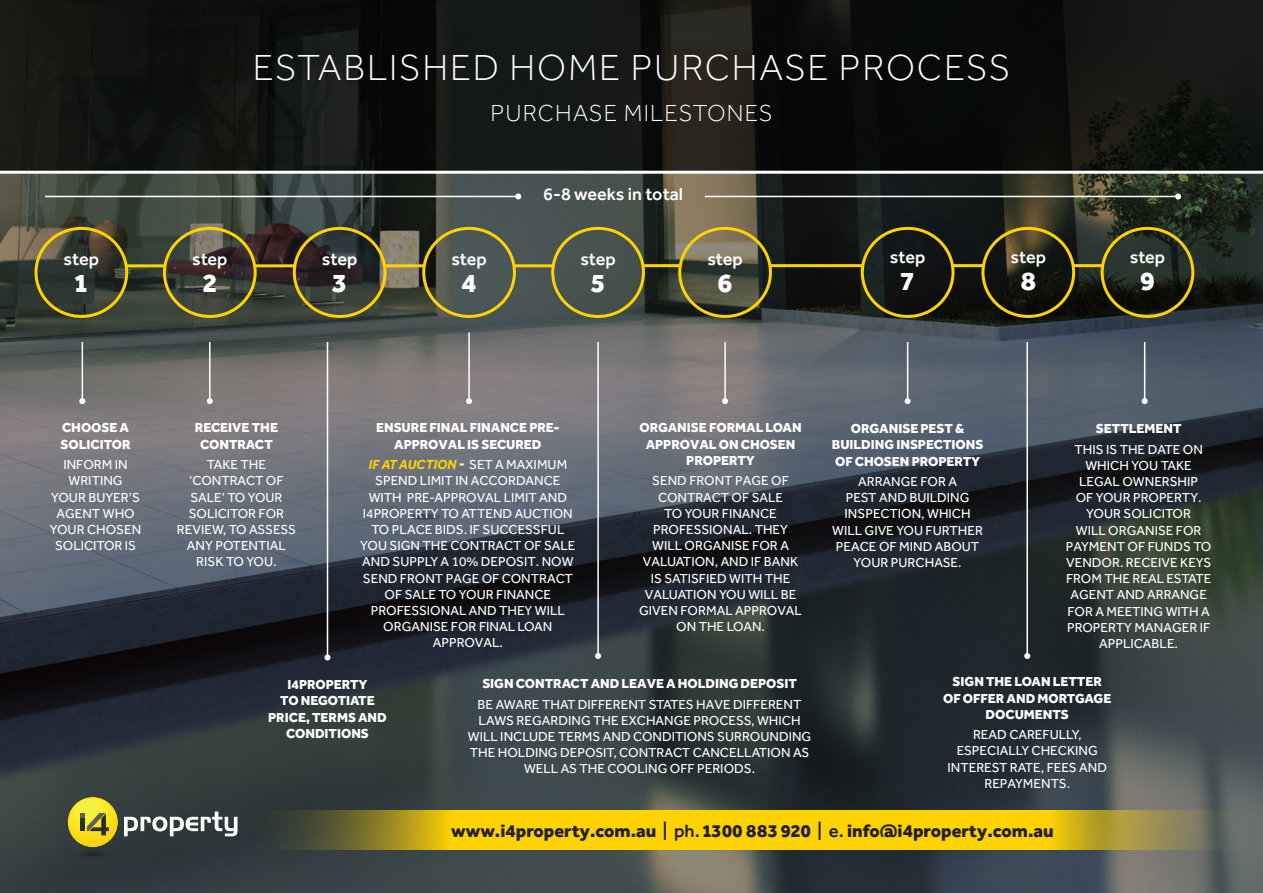
<style>
.page{position:relative;width:1263px;height:893px;background:#fff}
.page>*{position:absolute;margin:0;border:0;box-sizing:border-box;transform-origin:0 0}
.t1{font:300 37.5px "Effra";letter-spacing:.05em;color:#fff}
.t2{font:800 27px "Effra";color:#fff}
.t3{font:300 24px "Effra";letter-spacing:.05em;color:#fff}
.t4{font:800 18.45px "Effra";color:#231f20}
.t5{font:500 18px "Effra";color:#fff}
.t6{font:13.5px/16.2px "Effra";color:#fff;text-align:center}
.t7{font:800 13.5px/16.2px "Effra";color:#fff;text-align:center}
.s1{font-weight:700;font-style:italic;color:#fed304}
.s2{font-weight:700;font-style:italic}
.s3{font-weight:500}
</style>
<div class="page">
<img style="left:0;top:174px;width:1263px;height:719px">
<svg style="left:0;top:0;width:1263px;height:171px;background:#111311"></svg>
<svg style="left:238px;top:810px;width:1025px;height:40px;background:#ccae19"></svg>
<svg style="left:124px;top:811px;width:113px;height:25px"></svg>
<img style="left:66px;top:847px;width:58px;height:14px">
<svg style="left:68px;top:798px;width:49px;height:49px"></svg>
<svg style="left:81px;top:813px;width:28px;height:22px"></svg>
<hr style="left:82px;top:342px;width:1px;height:59px;background:#fff">
<svg style="left:79px;top:398px;width:6px;height:6px"></svg>
<hr style="left:209px;top:342px;width:2px;height:59px;background:#fff">
<svg style="left:207px;top:398px;width:6px;height:6px"></svg>
<hr style="left:907px;top:342px;width:1px;height:59px;background:#fff">
<svg style="left:905px;top:398px;width:6px;height:6px"></svg>
<hr style="left:1144px;top:342px;width:1px;height:59px;background:#fff">
<svg style="left:1142px;top:398px;width:6px;height:6px"></svg>
<hr style="left:327px;top:342px;width:1px;height:315px;background:#fff">
<svg style="left:324px;top:654px;width:6px;height:6px"></svg>
<hr style="left:468px;top:332px;width:2px;height:69px;background:#fff">
<svg style="left:466px;top:398px;width:6px;height:6px"></svg>
<hr style="left:597px;top:342px;width:2px;height:314px;background:#fff">
<svg style="left:595px;top:653px;width:6px;height:6px"></svg>
<hr style="left:724px;top:342px;width:2px;height:59px;background:#fff">
<svg style="left:722px;top:398px;width:6px;height:6px"></svg>
<hr style="left:1026px;top:342px;width:2px;height:314px;background:#fff">
<svg style="left:1024px;top:653px;width:6px;height:6px"></svg>
<div style="left:34px;top:227px;width:94px;height:91px;border:3px solid #fed304;border-radius:50%"></div>
<hr style="left:126px;top:264px;width:39px;height:3px;background:#fed304">
<hr style="left:256px;top:264px;width:38px;height:3px;background:#fed304">
<hr style="left:385px;top:264px;width:38px;height:3px;background:#fed304">
<hr style="left:514px;top:264px;width:39px;height:3px;background:#fed304">
<hr style="left:642px;top:264px;width:39px;height:3px;background:#fed304">
<hr style="left:952px;top:264px;width:31px;height:3px;background:#fed304">
<hr style="left:1072px;top:264px;width:31px;height:3px;background:#fed304">
<hr style="left:770px;top:264px;width:92px;height:3px;background:#fed304">
<div style="left:163px;top:227px;width:94px;height:91px;border:3px solid #fed304;border-radius:50%"></div>
<div style="left:293px;top:227px;width:93px;height:91px;border:3px solid #fed304;border-radius:50%"></div>
<div style="left:422px;top:227px;width:94px;height:91px;border:3px solid #fed304;border-radius:50%"></div>
<div style="left:551px;top:227px;width:94px;height:91px;border:3px solid #fed304;border-radius:50%"></div>
<div style="left:678px;top:227px;width:94px;height:91px;border:3px solid #fed304;border-radius:50%"></div>
<div style="left:861px;top:227px;width:93px;height:91px;border:3px solid #fed304;border-radius:50%"></div>
<div style="left:981px;top:227px;width:94px;height:91px;border:3px solid #fed304;border-radius:50%"></div>
<div style="left:1100px;top:227px;width:94px;height:91px;border:3px solid #fed304;border-radius:50%"></div>
<hr style="left:45px;top:196px;width:473px;height:1px;background:#fff">
<svg style="left:515px;top:193px;width:6px;height:6px"></svg>
<hr style="left:705px;top:196px;width:473px;height:1px;background:#fff">
<svg style="left:1175px;top:193px;width:6px;height:6px"></svg>
<p class="t5" style="left:64px;top:248px;width:37px">step</p>
<p class="t2" style="left:75px;top:266px;width:14px">1</p>
<p class="t5" style="left:192px;top:248px;width:37px">step</p>
<p class="t2" style="left:203px;top:266px;width:16px">2</p>
<p class="t1" style="left:253px;top:46px;width:758px">ESTABLISHED HOME PURCHASE PROCESS</p>
<p class="t3" style="left:490px;top:100px;width:283px">PURCHASE MILESTONES</p>
<p class="t5" style="left:322px;top:248px;width:37px">step</p>
<p class="t2" style="left:332px;top:266px;width:16px">3</p>
<p class="t5" style="left:451px;top:248px;width:37px">step</p>
<p class="t2" style="left:461px;top:266px;width:17px">4</p>
<p class="t5" style="left:543px;top:184px;width:141px">6-8 weeks in total</p>
<p class="t5" style="left:580px;top:248px;width:37px">step</p>
<p class="t2" style="left:591px;top:266px;width:15px">5</p>
<p class="t5" style="left:707px;top:248px;width:37px">step</p>
<p class="t2" style="left:718px;top:266px;width:16px">6</p>
<p class="t5" style="left:890px;top:247px;width:37px">step</p>
<p class="t2" style="left:901px;top:264px;width:15px">7</p>
<p class="t5" style="left:1010px;top:247px;width:37px">step</p>
<p class="t2" style="left:1020px;top:264px;width:17px">8</p>
<p class="t5" style="left:1130px;top:247px;width:37px">step</p>
<p class="t2" style="left:1140px;top:264px;width:16px">9</p>
<p class="t7" style="left:61px;top:419px;width:72px;text-align:left">CHOOSE A<br>SOLICITOR</p>
<p class="t6" style="left:50px;top:456px;width:93px">INFORM IN<br>WRITING<br>YOUR BUYER’S<br>AGENT WHO<br>YOUR CHOSEN<br>SOLICITOR IS</p>
<p class="t7" style="left:195px;top:419px;width:85px">RECEIVE THE<br>CONTRACT</p>
<p class="t6" style="left:177px;top:456px;width:121px">TAKE THE ‘CONTRACT OF<br>SALE’ TO YOUR<br>SOLICITOR FOR<br>REVIEW, TO ASSESS<br>ANY POTENTIAL<br>RISK TO YOU.</p>
<p class="t7" style="left:376px;top:419px;width:185px">ENSURE FINAL FINANCE PRE-<br>APPROVAL IS SECURED</p>
<p class="t6" style="left:360px;top:456px;width:217px"><span class="s1">IF AT AUCTION</span> <span class="s2">-</span> SET A MAXIMUM<br>SPEND LIMIT IN ACCORDANCE<br>WITH PRE-APPROVAL LIMIT AND<br>I4PROPERTY TO ATTEND AUCTION<br>TO PLACE BIDS. IF SUCCESSFUL<br>YOU SIGN THE CONTRACT OF SALE<br>AND SUPPLY A 10% DEPOSIT. NOW<br>SEND FRONT PAGE OF CONTRACT<br>OF SALE TO YOUR FINANCE<br>PROFESSIONAL AND THEY WILL<br>ORGANISE FOR FINAL LOAN<br>APPROVAL.</p>
<p class="t7" style="left:639px;top:419px;width:164px">ORGANISE FORMAL LOAN<br>APPROVAL ON CHOSEN<br>PROPERTY</p>
<p class="t6" style="left:639px;top:472px;width:164px">SEND FRONT PAGE OF<br>CONTRACT OF SALE<br>TO YOUR FINANCE<br>PROFESSIONAL. THEY<br>WILL ORGANISE FOR A<br>VALUATION, AND IF BANK<br>IS SATISFIED WITH THE<br>VALUATION YOU WILL BE<br>GIVEN FORMAL APPROVAL<br>ON THE LOAN.</p>
<p class="t7" style="left:268px;top:676px;width:120px">I4PROPERTY<br>TO NEGOTIATE<br>PRICE, TERMS AND<br>CONDITIONS</p>
<p class="t7" style="left:482px;top:675px;width:316px">SIGN CONTRACT AND LEAVE A HOLDING DEPOSIT</p>
<p class="t6" style="left:468px;top:696px;width:345px">BE AWARE THAT DIFFERENT STATES HAVE DIFFERENT LAWS REGARDING THE EXCHANGE PROCESS, WHICH WILL INCLUDE TERMS AND CONDITIONS SURROUNDING THE HOLDING DEPOSIT, CONTRACT CANCELLATION AS WELL AS THE COOLING OFF PERIODS.</p>
<p class="t7" style="left:832px;top:420px;width:153px">ORGANISE PEST &amp;<br>BUILDING INSPECTIONS<br>OF CHOSEN PROPERTY</p>
<p class="t6" style="left:832px;top:473px;width:152px">ARRANGE FOR A<br>PEST AND BUILDING<br>INSPECTION, WHICH<br>WILL GIVE YOU FURTHER<br>PEACE OF MIND ABOUT<br>YOUR PURCHASE.</p>
<p class="t7" style="left:1096px;top:420px;width:87px">SETTLEMENT</p>
<p class="t6" style="left:1066px;top:441px;width:147px">THIS IS THE DATE ON<br>WHICH YOU TAKE<br>LEGAL OWNERSHIP<br>OF YOUR PROPERTY.<br>YOUR SOLICITOR<br>WILL ORGANISE FOR<br>PAYMENT OF FUNDS TO<br>VENDOR. RECEIVE KEYS<br>FROM THE REAL ESTATE<br>AGENT AND ARRANGE<br>FOR A MEETING WITH A<br>PROPERTY MANAGER IF<br>APPLICABLE.</p>
<p class="t7" style="left:943px;top:673px;width:170px">SIGN THE LOAN LETTER<br>OF OFFER AND MORTGAGE<br>DOCUMENTS</p>
<p class="t6" style="left:947px;top:726px;width:161px">READ CAREFULLY,<br>ESPECIALLY CHECKING<br>INTEREST RATE, FEES AND<br>REPAYMENTS.</p>
<p class="t4" style="left:451px;top:819px;width:604px">www.i4property.com.au <span class="s3">| ph.</span> 1300 883 920 <span class="s3">| e.</span> info@i4property.com.au</p>
</div>
